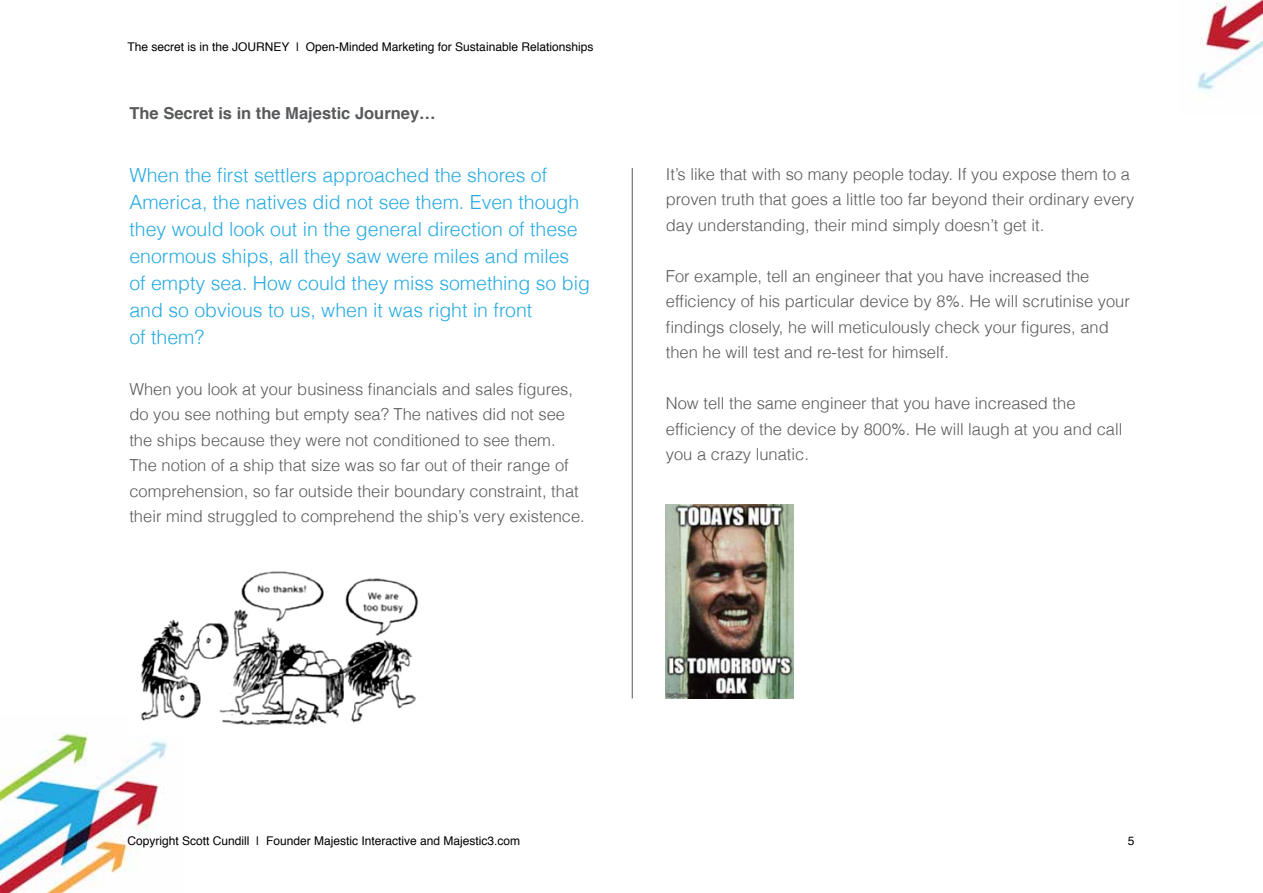
<style>
.page{position:relative;width:1263px;height:893px;background:#fff}
.page>*{position:absolute;margin:0;border:0;box-sizing:border-box;transform-origin:0 0}
.t1{font:300 19.5px/27px "Helvetica";color:#27aae1}
.t2{font:300 16.5px/25.5px "Helvetica";color:#58595b}
.t3{font:700 16.5px "Helvetica";color:#58595b}
.t4{font:12px "Helvetica";color:#000}
</style>
<div class="page">
<img style="left:1196px;top:0;width:67px;height:92px">
<img style="left:0;top:733px;width:168px;height:160px">
<img style="left:129px;top:571px;width:290px;height:163px">
<img style="left:666px;top:505px;width:127px;height:193px">
<hr style="left:632px;top:168px;width:1px;height:530px;background:#58595b">
<p class="t4" style="left:128px;top:37px;width:467px">The secret is in the JOURNEY | Open-Minded Marketing for Sustainable Relationships</p>
<p class="t3" style="left:129px;top:100px;width:308px">The Secret is in the Majestic Journey…</p>
<p class="t1" style="left:129px;top:161px;width:462px">When the first settlers approached the shores of America, the natives did not see them. Even though they would look out in the general direction of these enormous ships, all they saw were miles and miles of empty sea. How could they miss something so big and so obvious to us, when it was right in front<br>of them?</p>
<p class="t2" style="left:129px;top:376px;width:457px">When you look at your business financials and sales figures, do you see nothing but empty sea? The natives did not see the ships because they were not conditioned to see them.<br>The notion of a ship that size was so far out of their range of comprehension, so far outside their boundary constraint, that their mind struggled to comprehend the ship’s very existence.</p>
<p class="t2" style="left:666px;top:161px;width:470px">It’s like that with so many people today. If you expose them to a proven truth that goes a little too far beyond their ordinary every day understanding, their mind simply doesn’t get it.</p>
<p class="t2" style="left:666px;top:263px;width:465px">For example, tell an engineer that you have increased the efficiency of his particular device by 8%. He will scrutinise your findings closely, he will meticulously check your figures, and then he will test and re-test for himself.</p>
<p class="t2" style="left:666px;top:390px;width:458px">Now tell the same engineer that you have increased the efficiency of the device by 800%. He will laugh at you and call you a crazy lunatic.</p>
<p class="t4" style="left:128px;top:831px;width:394px">Copyright Scott Cundill | Founder Majestic Interactive and Majestic3.com</p>
<p class="t4" style="left:1128px;top:831px;width:8px">5</p>
</div>
